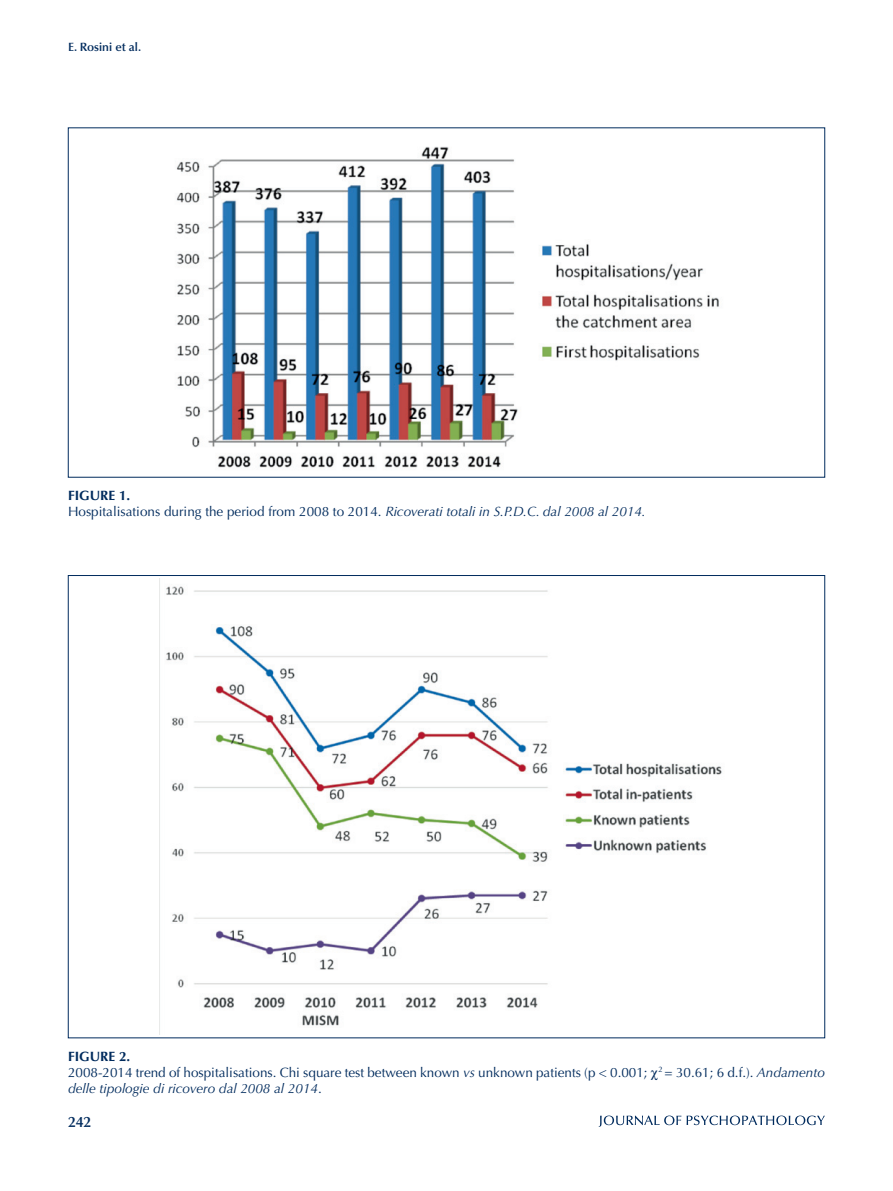
<style>
.page{position:relative;width:893px;height:1191px;background:#fff}
.page>*{position:absolute;margin:0;border:0;box-sizing:border-box;transform-origin:0 0}
.t1{font:600 15px "Optima LT Std";color:#002b5d}
.t2{font:13.5px/16.2px "Optima LT Std";color:#002b5d}
.t3{font:600 12px "Optima LT Std";color:#002b5d}
.s1{font-weight:700}
.s2{font-style:italic}
</style>
<div class="page">
<svg style="left:599px;top:1115px;width:226px;height:12px"></svg>
<img style="left:166px;top:586px;width:556px;height:440px">
<img style="left:176px;top:147px;width:543px;height:321px">
<p class="t3" style="left:68px;top:40px;width:75px">E. Rosini et al.</p>
<p class="t2" style="left:68px;top:487px;width:579px"><span class="s1">FIGURE 1.<br></span>Hospitalisations during the period from 2008 to 2014. <span class="s2">Ricoverati totali in S.P.D.C. dal 2008 al 2014.</span></p>
<p class="t2" style="left:68px;top:1048px;width:758px"><span class="s1">FIGURE 2.<br></span>2008-2014 trend of hospitalisations. Chi square test between known <span class="s2">vs</span> unknown patients (p &lt; 0.001; <sup>2</sup> = 30.61; 6 d.f.). <span class="s2">Andamento delle tipologie di ricovero dal 2008 al 2014</span>.</p>
<p class="t1" style="left:68px;top:1113px;width:25px">242</p>
</div>
